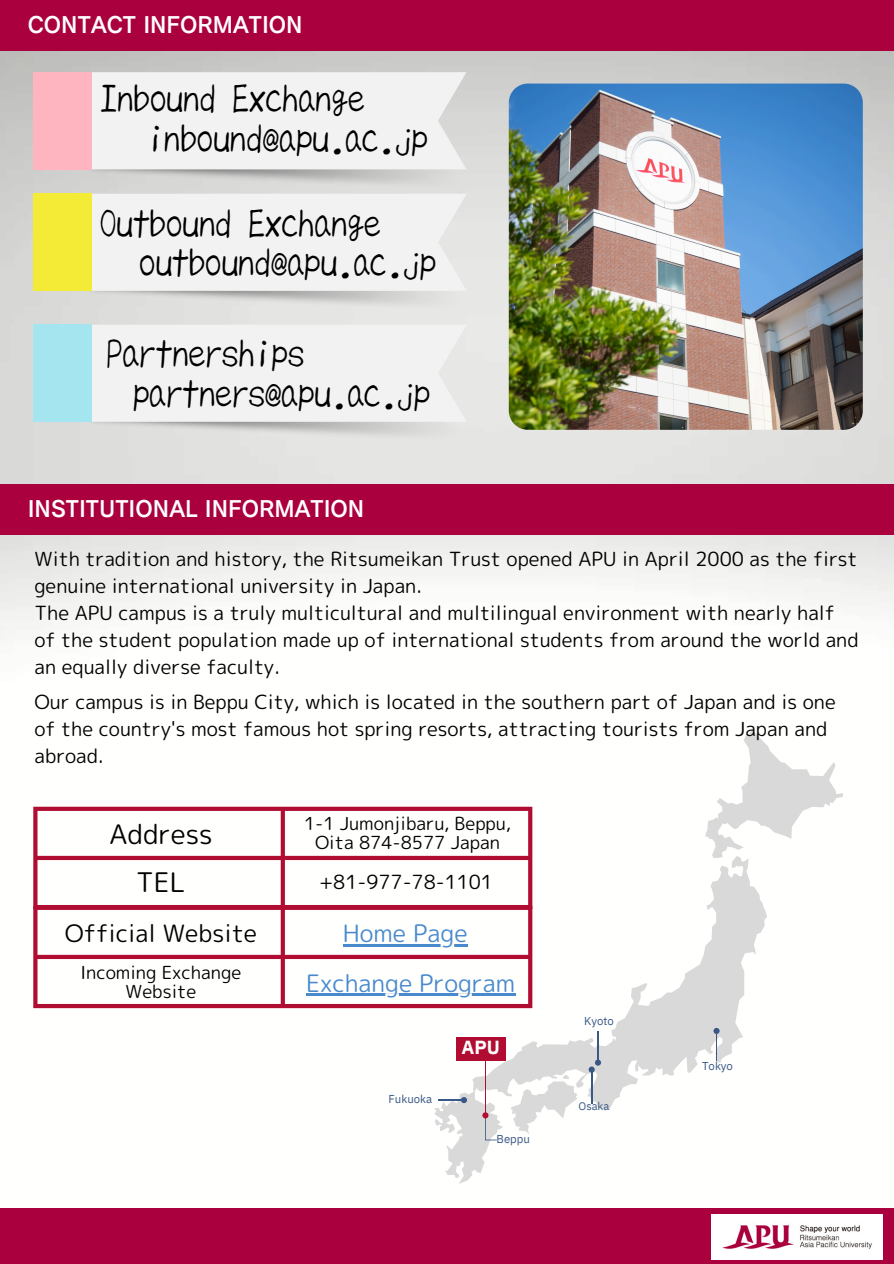
<style>
.page{position:relative;width:894px;height:1264px;background:#fff}
.page>*{position:absolute;margin:0;border:0;box-sizing:border-box;transform-origin:0 0}
.t1{font:33px "mikachan o";color:#000}
.t2{font:27px "rounded mplus 1 p regular";color:#000}
.t3{font:24px "rounded mplus 1 p regular";color:#498acd}
.t4{font:24px "rounded mplus 1 p regular";color:#000}
.t5{font:23.25px "Canva Cezanne Pro N DB";color:#fff}
.t6{font:19.5px/27px "rounded mplus 1 p regular";color:#000}
.t7{font:700 18.9px "IBM Plex Sans";color:#fff}
.t8{font:18px/19.2px "rounded mplus 1 p regular";color:#000;text-align:center}
.t9{font:11.4px "IBM Plex Sans";letter-spacing:-.005em;color:#395885}
.t10{font:11.1px "IBM Plex Sans";letter-spacing:-.005em;color:#395885}
</style>
<div class="page">
<img style="left:0;top:50px;width:893px;height:1134px">
<div style="left:0;top:0;width:893px;height:50px;background:#aa003e"></div>
<img style="left:68px;top:133px;width:422px;height:77px">
<div style="left:92px;top:72px;width:374px;height:97px;background:#f2f2f2"></div>
<div style="left:33px;top:72px;width:59px;height:97px;background:#ffb5bf"></div>
<img style="left:68px;top:255px;width:422px;height:77px">
<div style="left:92px;top:194px;width:374px;height:97px;background:#f2f2f2"></div>
<div style="left:33px;top:194px;width:59px;height:97px;background:#f3eb36"></div>
<img style="left:68px;top:385px;width:422px;height:78px">
<div style="left:92px;top:325px;width:374px;height:97px;background:#f2f2f2"></div>
<div style="left:33px;top:325px;width:59px;height:97px;background:#a4e5f0"></div>
<img style="left:508px;top:84px;width:354px;height:346px">
<div style="left:0;top:484px;width:893px;height:51px;background:#aa003e"></div>
<svg style="left:704px;top:730px;width:138px;height:128px"></svg>
<svg style="left:434px;top:856px;width:332px;height:327px"></svg>
<svg style="left:510px;top:1074px;width:67px;height:59px"></svg>
<hr style="left:716px;top:1030px;width:1px;height:30px;background:#395885">
<svg style="left:713px;top:1027px;width:6px;height:7px"></svg>
<svg style="left:438px;top:1099px;width:23px;height:1px"></svg>
<svg style="left:461px;top:1096px;width:6px;height:7px"></svg>
<hr style="left:591px;top:1069px;width:1px;height:34px;background:#395885">
<svg style="left:588px;top:1066px;width:6px;height:6px"></svg>
<hr style="left:597px;top:1031px;width:1px;height:31px;background:#395885">
<svg style="left:594px;top:1059px;width:7px;height:6px"></svg>
<hr style="left:485px;top:1058px;width:1px;height:57px;background:#b10c31">
<svg style="left:482px;top:1112px;width:14px;height:28px"></svg>
<div style="left:456px;top:1037px;width:49px;height:23px;background:#b10c31"></div>
<div style="left:0;top:1208px;width:893px;height:55px;background:#aa003e"></div>
<img style="left:711px;top:1214px;width:171px;height:45px">
<svg style="left:33px;top:806px;width:499px;height:99px"></svg>
<svg style="left:33px;top:905px;width:499px;height:103px"></svg>
<hr style="left:343px;top:944px;width:124px;height:2px;background:#498acd">
<hr style="left:306px;top:993px;width:209px;height:3px;background:#498acd">
<h4 class="t5" style="left:28px;top:12px;width:276px">CONTACT INFORMATION</h4>
<p class="t1" style="left:101px;top:84px;width:265px">Inbound Exchange</p>
<h1 class="t1" style="left:147px;top:123px;width:282px">inbound@apu.ac.jp</h1>
<h1 class="t1" style="left:100px;top:208px;width:282px">Outbound Exchange</h1>
<p class="t1" style="left:139px;top:248px;width:298px">outbound@apu.ac.jp</p>
<h1 class="t1" style="left:106px;top:339px;width:199px">Partnerships</h1>
<h1 class="t1" style="left:133px;top:378px;width:298px">partners@apu.ac.jp</h1>
<h1 class="t5" style="left:28px;top:496px;width:338px">INSTITUTIONAL INFORMATION</h1>
<p class="t6" style="left:34px;top:545px;width:825px">With tradition and history, the Ritsumeikan Trust opened APU in April 2000 as the first genuine international university in Japan.<br>The APU campus is a truly multicultural and multilingual environment with nearly half of the student population made up of international students from around the world and an equally diverse faculty.</p>
<p class="t6" style="left:34px;top:688px;width:802px">Our campus is in Beppu City, which is located in the southern part of Japan and is one of the country's most famous hot spring resorts, attracting tourists from Japan and abroad.</p>
<p class="t2" style="left:109px;top:815px;width:105px">Address</p>
<p class="t2" style="left:136px;top:862px;width:51px">TEL</p>
<p class="t4" style="left:65px;top:916px;width:194px">Official Website</p>
<p class="t8" style="left:80px;top:962px;width:162px">Incoming Exchange<br>Website</p>
<h3 class="t8" style="left:304px;top:813px;width:208px">1-1 Jumonjibaru, Beppu,<br>Oita 874-8577 Japan</h3>
<h6 class="t6" style="left:319px;top:868px;width:175px">+81-977-78-1101</h6>
<h2 class="t3" style="left:343px;top:916px;width:126px">Home Page</h2>
<h6 class="t3" style="left:306px;top:965px;width:210px">Exchange Program</h6>
<h4 class="t9" style="left:388px;top:1090px;width:45px">Fukuoka</h4>
<p class="t7" style="left:461px;top:1034px;width:40px">APU</p>
<p class="t9" style="left:496px;top:1131px;width:35px">Beppu</p>
<h6 class="t9" style="left:584px;top:1013px;width:31px">Kyoto</h6>
<h6 class="t10" style="left:578px;top:1098px;width:32px">Osaka</h6>
<p class="t9" style="left:702px;top:1058px;width:32px">Tokyo</p>
</div>
